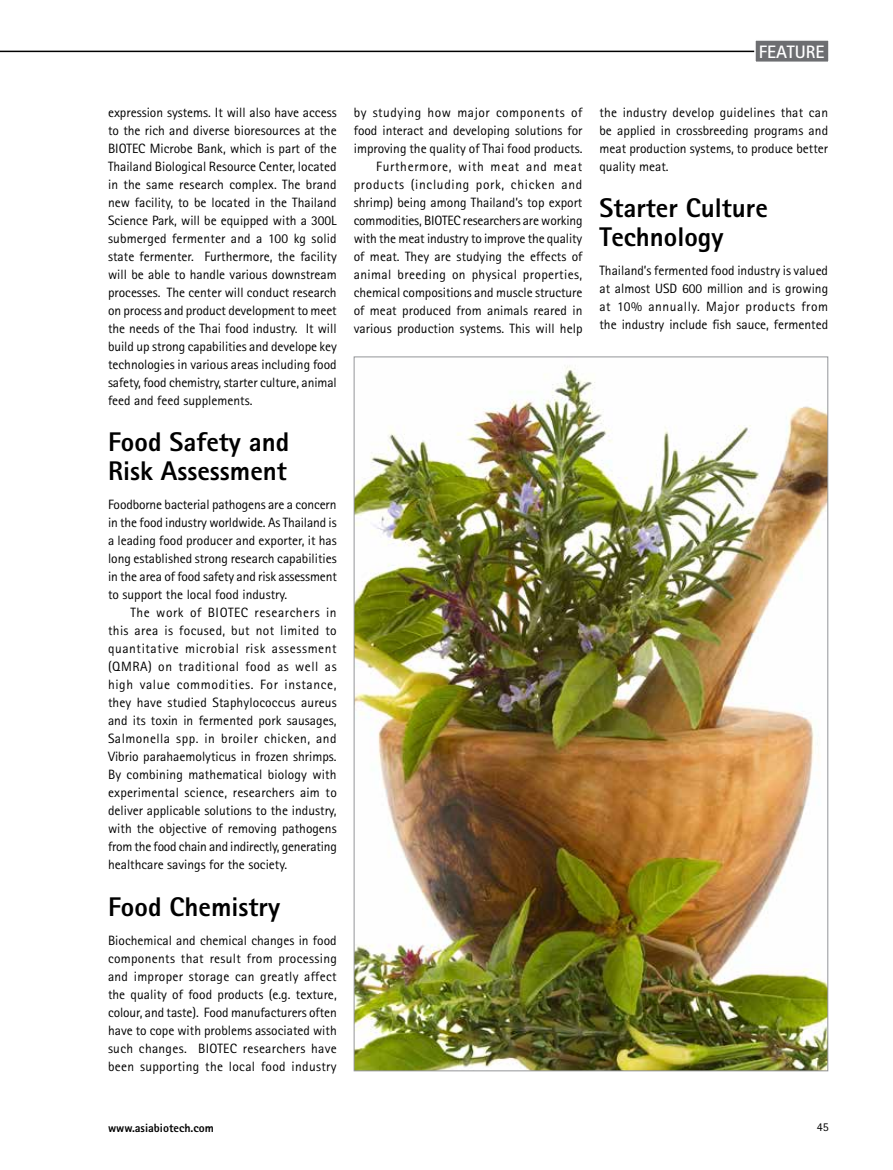
<style>
.page{position:relative;width:893px;height:1170px;background:#fff}
.page>*{position:absolute;margin:0;border:0;box-sizing:border-box;transform-origin:0 0}
.t1{font:800 27px/28.5px "Rotis Sans Serif";color:#000}
.t2{font:700 18px "Rotis Sans Serif";letter-spacing:-.005em;color:#fff}
.t3{font:13.5px/18px "Rotis Sans Serif";color:#000;text-align:justify}
.t4{font:800 12px "Rotis Sans Serif";color:#000}
.t5{font:12px "Rotis Sans Serif";color:#000}
</style>
<div class="page">
<hr style="left:0;top:51px;width:766px;height:1px;background:#000">
<div style="left:754px;top:39px;width:76px;height:24px;background:#6d6e71;border:2px solid #fff"></div>
<img style="left:356px;top:366px;width:470px;height:703px">
<h2 class="t2" style="left:759px;top:40px;width:67px">FEATURE</h2>
<p class="t3" style="left:108px;top:103px;width:230px">expression systems. It will also have access to the rich and diverse bioresources at the BIOTEC Microbe Bank, which is part of the Thailand Biological Resource Center, located in the same research complex. The brand new facility, to be located in the Thailand Science Park, will be equipped with a 300L submerged fermenter and a 100 kg solid state fermenter. Furthermore, the facility will be able to handle various downstream processes. The center will conduct research on process and product development to meet the needs of the Thai food industry. It will build up strong capabilities and develope key technologies in various areas including food safety, food chemistry, starter culture, animal feed and feed supplements.</p>
<h1 class="t1" style="left:108px;top:427px;width:183px">Food Safety and<br>Risk Assessment</h1>
<p class="t3" style="left:108px;top:495px;width:230px">Foodborne bacterial pathogens are a concern in the food industry worldwide. As Thailand is a leading food producer and exporter, it has long established strong research capabilities in the area of food safety and risk assessment to support the local food industry.</p>
<p class="t3" style="left:108px;top:603px;width:230px;text-indent:23px">The work of BIOTEC researchers in this area is focused, but not limited to quantitative microbial risk assessment (QMRA) on traditional food as well as high value commodities. For instance, they have studied Staphylococcus aureus and its toxin in fermented pork sausages, Salmonella spp. in broiler chicken, and Vibrio parahaemolyticus in frozen shrimps.<br>By combining mathematical biology with experimental science, researchers aim to deliver applicable solutions to the industry, with the objective of removing pathogens from the food chain and indirectly, generating healthcare savings for the society.</p>
<h1 class="t1" style="left:108px;top:892px;width:173px">Food Chemistry</h1>
<p class="t3" style="left:108px;top:931px;width:230px">Biochemical and chemical changes in food components that result from processing and improper storage can greatly affect the quality of food products (e.g. texture, colour, and taste). Food manufacturers often have to cope with problems associated with such changes. BIOTEC researchers have been supporting the local food industry</p>
<p class="t3" style="left:354px;top:103px;width:230px;text-align:right">by studying how major components of food interact and developing solutions for improving the quality of Thai food products.<br>Furthermore, with meat and meat products (including pork, chicken and shrimp) being among Thailand’s top export commodities, BIOTEC researchers are working with the meat industry to improve the quality of meat. They are studying the effects of animal breeding on physical properties, chemical compositions and muscle structure of meat produced from animals reared in various production systems. This will help</p>
<p class="t3" style="left:599px;top:103px;width:230px">the industry develop guidelines that can be applied in crossbreeding programs and meat production systems, to produce better quality meat.</p>
<h1 class="t1" style="left:599px;top:193px;width:170px">Starter Culture<br>Technology</h1>
<p class="t3" style="left:599px;top:261px;width:230px">Thailand’s fermented food industry is valued at almost USD 600 million and is growing at 10% annually. Major products from the industry include fish sauce, fermented</p>
<p class="t4" style="left:108px;top:1119px;width:107px">www.asiabiotech.com</p>
<p class="t5" style="left:817px;top:1120px;width:13px">45</p>
</div>
